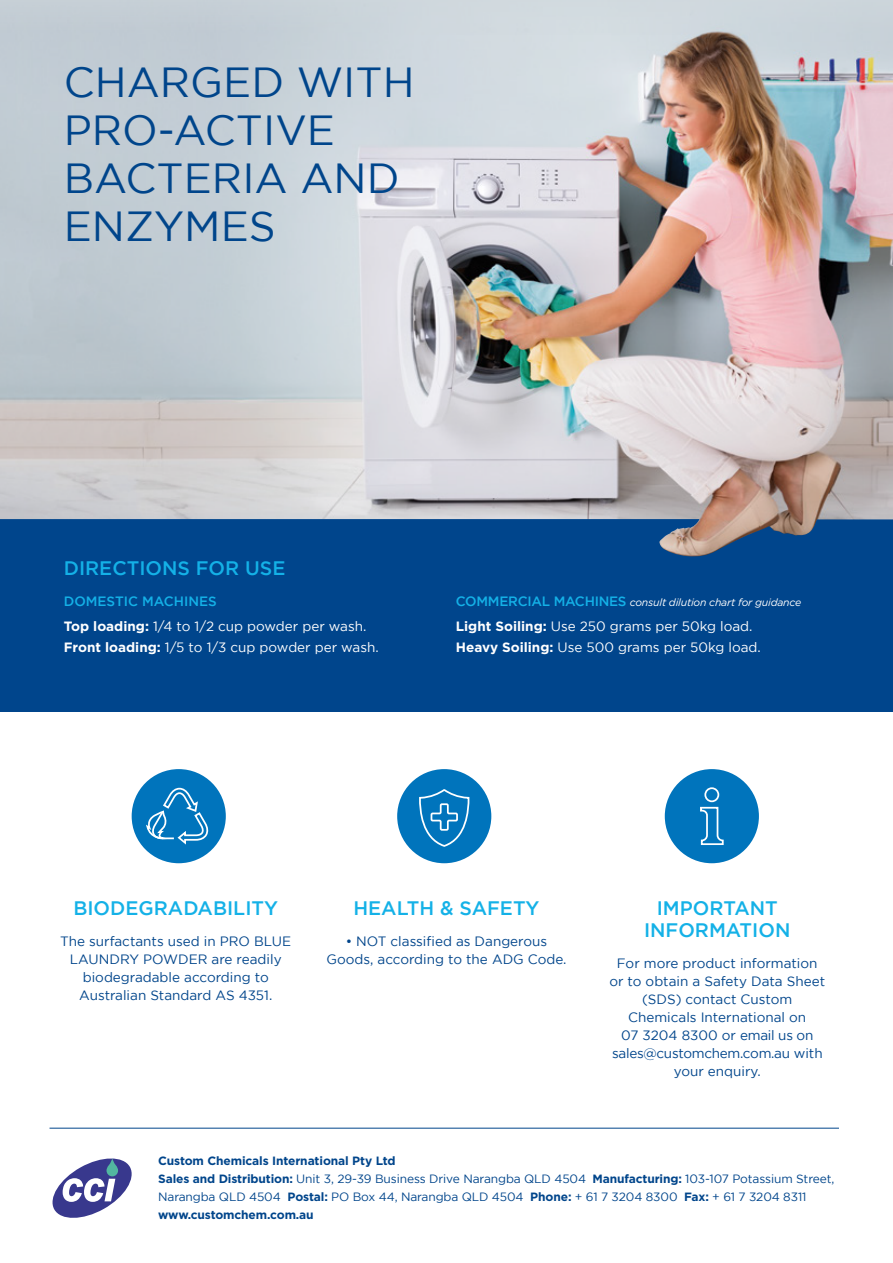
<style>
.page{position:relative;width:893px;height:1263px;background:#fff}
.page>*{position:absolute;margin:0;border:0;box-sizing:border-box;transform-origin:0 0}
.t1{font:42px/48px "Gotham";color:#00458b}
.t2{font:500 19.5px/22.5px "Gotham";color:#14b1e7;text-align:center}
.t3{font:13.5px/18px "Gotham";color:#00458b;text-align:center}
.t4{font:13.5px/25.2px "Gotham";color:#fff}
.t5{font:13.5px/18px "Gotham";letter-spacing:-.02em;color:#00458b;text-align:center}
.t6{font:12px/18px "Gotham";letter-spacing:-.01em;color:#00458b}
.t7{font:italic 10.5px "Gotham";letter-spacing:-.02em;color:#fff}
.s1{font-weight:500;color:#14b1e7}
.s2{font-weight:700}
.s3{font-weight:500;font-style:normal;font-size:13.5px;color:#14b1e7}
</style>
<div class="page">
<div style="left:0;top:508px;width:893px;height:203px;background:#00458c"></div>
<img style="left:0;top:0;width:893px;height:417px">
<img style="left:0;top:417px;width:893px;height:140px">
<hr style="left:50px;top:1128px;width:789px;height:1px;background:#00458b">
<div style="left:132px;top:769px;width:94px;height:94px;background:#0074bc;border-radius:50%"></div>
<svg style="left:146px;top:787px;width:63px;height:58px"></svg>
<div style="left:397px;top:769px;width:94px;height:94px;background:#0074bc;border-radius:50%"></div>
<svg style="left:418px;top:421px;width:52px;height:426px"></svg>
<div style="left:665px;top:769px;width:94px;height:94px;background:#0074bc;border-radius:50%"></div>
<svg style="left:700px;top:787px;width:24px;height:58px"></svg>
<svg style="left:52px;top:1158px;width:80px;height:60px"></svg>
<h1 class="t1" style="left:64px;top:58px;width:352px">CHARGED WITH<br>PRO-ACTIVE<br>BACTERIA AND<br>ENZYMES</h1>
<h2 class="t2" style="left:64px;top:556px;width:223px">DIRECTIONS FOR USE</h2>
<p class="t4" style="left:64px;top:588px;width:304px"><span class="s1">DOMESTIC MACHINES<br></span><span class="s2">Top loading:</span> 1/4 to 1/2 cup powder per wash.</p>
<p class="t4" style="left:64px;top:634px;width:316px"><span class="s2">Front loading:</span> 1/5 to 1/3 cup powder per wash.</p>
<p class="t7" style="left:456px;top:596px;width:347px"><span class="s3">COMMERCIAL MACHINES</span> consult dilution chart for guidance</p>
<p class="t4" style="left:456px;top:616px;width:306px;line-height:21px"><span class="s2">Light Soiling:</span> Use 250 grams per 50kg load.<br><span class="s2">Heavy Soiling:</span> Use 500 grams per 50kg load.</p>
<h2 class="t2" style="left:73px;top:896px;width:206px">BIODEGRADABILITY</h2>
<p class="t3" style="left:60px;top:932px;width:232px">The surfactants used in PRO BLUE<br>LAUNDRY POWDER are readily biodegradable according to<br>Australian Standard AS 4351.</p>
<h2 class="t2" style="left:353px;top:896px;width:188px">HEALTH &amp; SAFETY</h2>
<p class="t3" style="left:326px;top:932px;width:242px">• NOT classified as Dangerous<br>Goods, according to the ADG Code.</p>
<h2 class="t2" style="left:644px;top:896px;width:148px">IMPORTANT<br>INFORMATION</h2>
<p class="t3" style="left:617px;top:954px;width:202px">For more product information</p>
<p class="t3" style="left:609px;top:972px;width:217px">or to obtain a Safety Data Sheet (SDS) contact Custom<br>Chemicals International on<br>07 3204 8300 or email us on</p>
<p class="t5" style="left:612px;top:1044px;width:212px">sales@customchem.com.au with your enquiry.</p>
<p class="t6" style="left:158px;top:1151px;width:678px"><span class="s2">Custom Chemicals International Pty Ltd<br>Sales and Distribution:</span> Unit 3, 29-39 Business Drive Narangba QLD 4504 <span class="s2">Manufacturing:</span> 103-107 Potassium Street, Narangba QLD 4504 <span class="s2">Postal:</span> PO Box 44, Narangba QLD 4504 <span class="s2">Phone:</span> + 61 7 3204 8300 <span class="s2">Fax:</span> + 61 7 3204 8311 <span class="s2">www.customchem.com.au</span></p>
</div>
